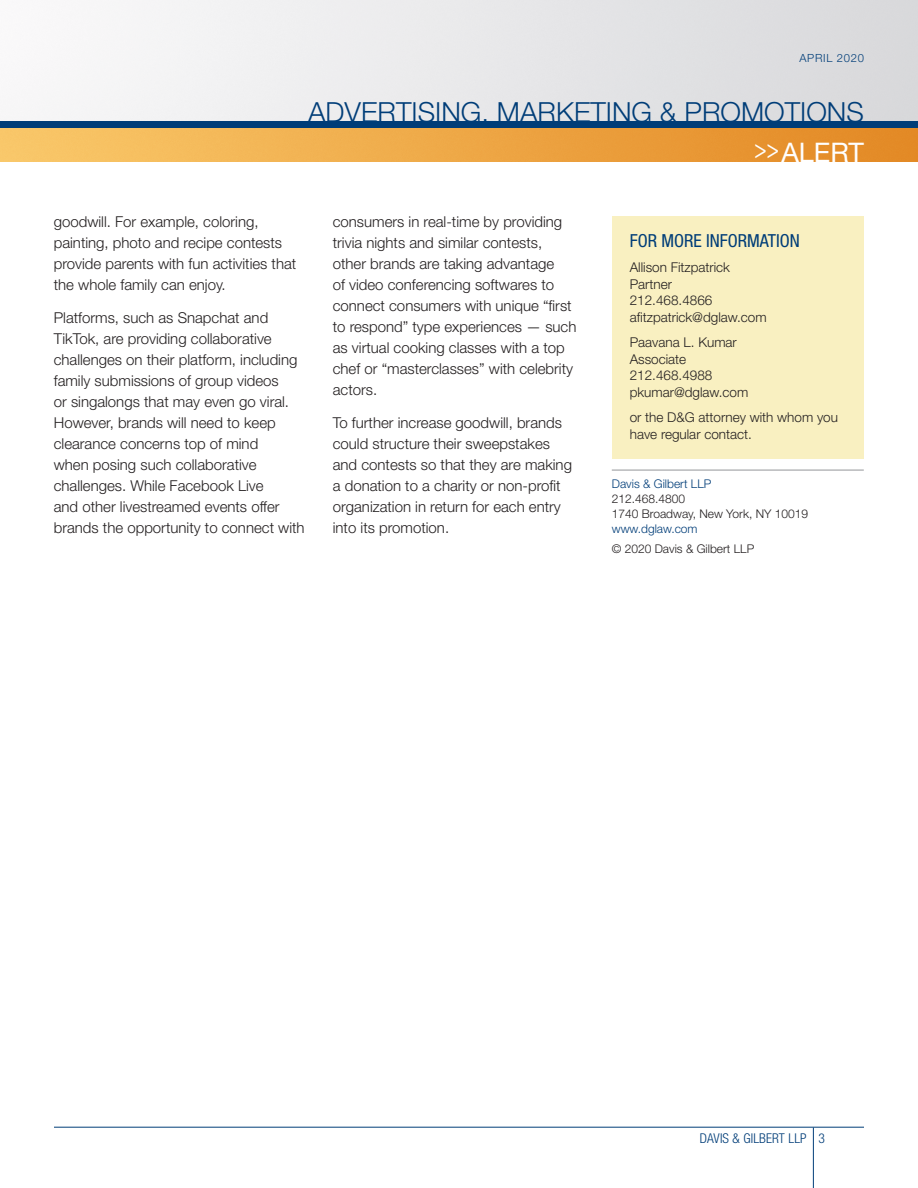
<style>
.page{position:relative;width:918px;height:1188px;background:#fff}
.page>*{position:absolute;margin:0;border:0;box-sizing:border-box;transform-origin:0 0}
.t1{font:300 27.75px "Helvetica Neue LT Std";color:#003d78}
.t2{font:27px "Helvetica Neue LT Std";color:#fff;scale:.75 1}
._07__a_ForMoreInfo_H{font:condensed 18px "Helvetica Neue LT Std";color:#003d78}
._02_e_Story_Body{font:300 15px/21px "Helvetica Neue LT Std";color:#231f20}
._07__b_ForMoreInfo_B{font:300 13.5px/16.5px "Helvetica Neue LT Std";color:#231f20}
._03c_Article_Body_wh{font:300 condensed 13.5px "Helvetica Neue LT Std";letter-spacing:.01em;color:#003d78}
.t3{font:300 12px "Helvetica Neue LT Std";color:#231f20}
.t4{font:300 12px "Helvetica Neue LT Std";color:#003d78}
.t5{font:300 11.25px "Helvetica Neue LT Std";letter-spacing:.06em;color:#003d78}
</style>
<div class="page">
<img style="left:0;top:0;width:918px;height:162px">
<div style="left:0;top:122px;width:918px;height:6px;background:#003d78"></div>
<div style="left:612px;top:216px;width:252px;height:243px;background:#f9f0c1"></div>
<hr style="left:612px;top:470px;width:252px;height:1px;background:#939598">
<hr style="left:813px;top:1128px;width:1px;height:60px;background:#003d78">
<hr style="left:54px;top:1127px;width:810px;height:1px;background:#003d78">
<p class="t5" style="left:800px;top:51px;width:66px">APRIL 2020</p>
<h1 class="t1" style="left:308px;top:95px;width:557px">ADVERTISING, MARKETING &amp; PROMOTIONS</h1>
<p class="_02_e_Story_Body" style="left:54px;top:211px;width:244px">goodwill. For example, coloring, painting, photo and recipe contests provide parents with fun activities that the whole family can enjoy.</p>
<p class="_02_e_Story_Body" style="left:54px;top:307px;width:252px">Platforms, such as Snapchat and TikTok, are providing collaborative challenges on their platform, including family submissions of group videos<br>or singalongs that may even go viral.<br>However, brands will need to keep clearance concerns top of mind<br>when posing such collaborative challenges. While Facebook Live<br>and other livestreamed events offer brands the opportunity to connect with</p>
<p class="_02_e_Story_Body" style="left:333px;top:211px;width:245px">consumers in real-time by providing trivia nights and similar contests, other brands are taking advantage<br>of video conferencing softwares to connect consumers with unique “first to respond” type experiences — such as virtual cooking classes with a top chef or “masterclasses” with celebrity actors.</p>
<p class="_02_e_Story_Body" style="left:333px;top:412px;width:241px">To further increase goodwill, brands could structure their sweepstakes and contests so that they are making a donation to a charity or non-profit organization in return for each entry into its promotion.</p>
<h2 class="t2" style="left:755px;top:136px;width:147px">&gt;&gt;ALERT</h2>
<p class="_07__a_ForMoreInfo_H" style="left:630px;top:230px;width:172px">FOR MORE INFORMATION</p>
<p class="_07__b_ForMoreInfo_B" style="left:630px;top:259px;width:138px">Allison Fitzpatrick<br>Partner<br>212.468.4866 afitzpatrick@dglaw.com</p>
<p class="_07__b_ForMoreInfo_B" style="left:630px;top:334px;width:120px">Paavana L. Kumar<br>Associate<br>212.468.4988 pkumar@dglaw.com</p>
<p class="_07__b_ForMoreInfo_B" style="left:630px;top:409px;width:210px">or the D&amp;G attorney with whom you have regular contact.</p>
<p class="t4" style="left:612px;top:477px;width:101px">Davis &amp; Gilbert LLP</p>
<p class="t3" style="left:612px;top:492px;width:75px">212.468.4800</p>
<p class="t3" style="left:612px;top:507px;width:198px">1740 Broadway, New York, NY 10019</p>
<p class="t4" style="left:612px;top:522px;width:87px">www.dglaw.com</p>
<p class="t3" style="left:612px;top:541px;width:144px">© 2020 Davis &amp; Gilbert LLP</p>
<p class="_03c_Article_Body_wh" style="left:700px;top:1131px;width:108px">DAVIS &amp; GILBERT LLP</p>
<p class="_03c_Article_Body_wh" style="left:819px;top:1131px;width:8px">3</p>
</div>
